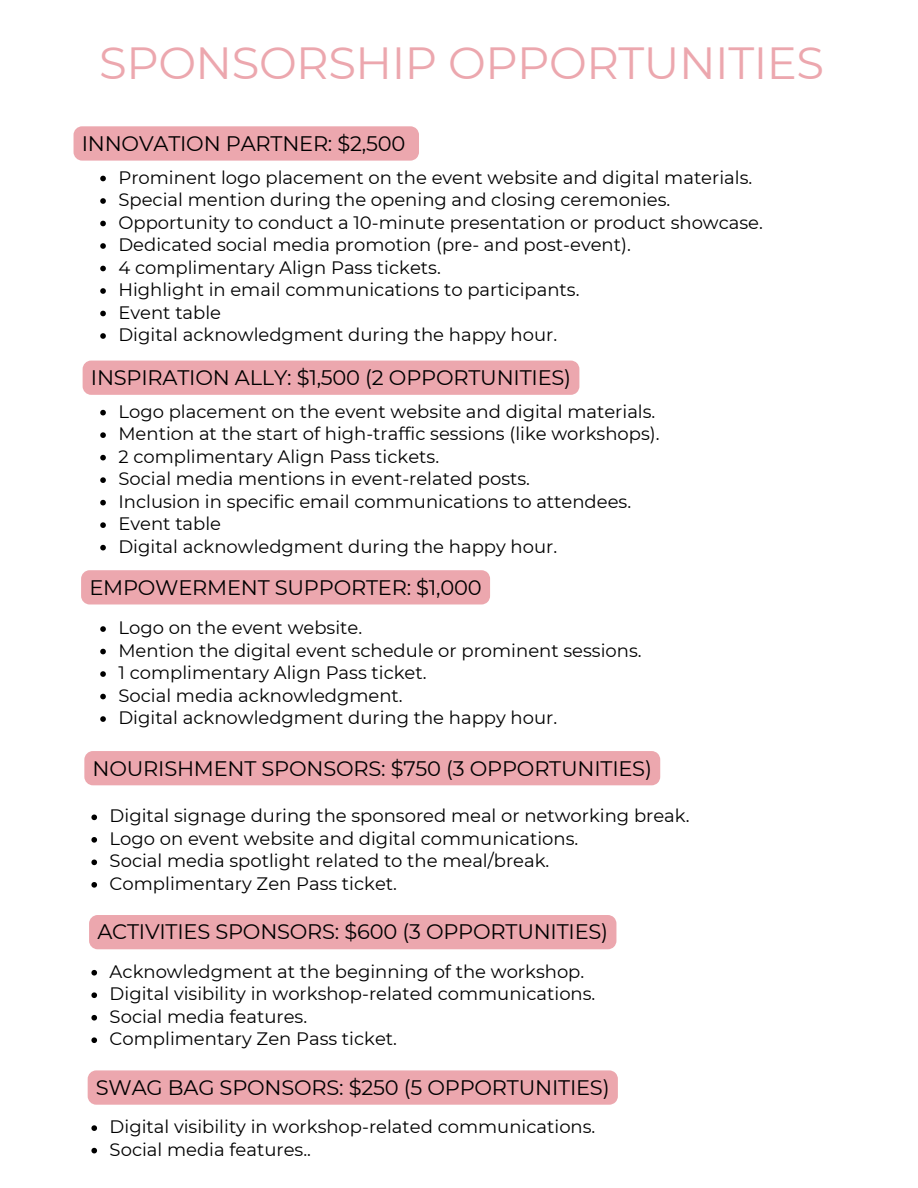
<style>
.page{position:relative;width:918px;height:1188px;background:#fff}
.page>*{position:absolute;margin:0;border:0;box-sizing:border-box;transform-origin:0 0}
.t1{font:45px "Montserrat";letter-spacing:-.01em;color:#eca7ae}
.t2{font:21px "Montserrat";letter-spacing:-.01em;color:#000}
.t3{font:18px "Montserrat";color:#000}
</style>
<div class="page">
<div style="left:74px;top:126px;width:345px;height:35px;background:#eca7ae"></div>
<div style="left:83px;top:361px;width:496px;height:34px;background:#eca7ae"></div>
<div style="left:81px;top:570px;width:409px;height:34px;background:#eca7ae"></div>
<svg style="left:100px;top:176px;width:6px;height:5px"></svg>
<svg style="left:100px;top:198px;width:6px;height:6px"></svg>
<svg style="left:100px;top:221px;width:6px;height:5px"></svg>
<svg style="left:100px;top:243px;width:6px;height:6px"></svg>
<svg style="left:100px;top:266px;width:6px;height:5px"></svg>
<svg style="left:100px;top:288px;width:6px;height:6px"></svg>
<svg style="left:100px;top:311px;width:6px;height:5px"></svg>
<svg style="left:100px;top:333px;width:6px;height:6px"></svg>
<svg style="left:100px;top:410px;width:6px;height:5px"></svg>
<svg style="left:100px;top:432px;width:6px;height:6px"></svg>
<svg style="left:100px;top:455px;width:6px;height:5px"></svg>
<svg style="left:100px;top:477px;width:6px;height:6px"></svg>
<svg style="left:100px;top:500px;width:6px;height:5px"></svg>
<svg style="left:100px;top:522px;width:6px;height:6px"></svg>
<svg style="left:100px;top:545px;width:6px;height:5px"></svg>
<svg style="left:100px;top:626px;width:6px;height:6px"></svg>
<svg style="left:100px;top:649px;width:6px;height:5px"></svg>
<svg style="left:100px;top:671px;width:6px;height:6px"></svg>
<svg style="left:100px;top:694px;width:6px;height:5px"></svg>
<svg style="left:100px;top:716px;width:6px;height:6px"></svg>
<div style="left:84px;top:751px;width:576px;height:34px;background:#eca7ae"></div>
<svg style="left:91px;top:815px;width:6px;height:5px"></svg>
<svg style="left:91px;top:837px;width:6px;height:6px"></svg>
<svg style="left:91px;top:860px;width:6px;height:5px"></svg>
<svg style="left:91px;top:882px;width:6px;height:6px"></svg>
<div style="left:89px;top:915px;width:527px;height:34px;background:#eca7ae"></div>
<svg style="left:91px;top:970px;width:6px;height:6px"></svg>
<svg style="left:91px;top:992px;width:6px;height:6px"></svg>
<svg style="left:91px;top:1015px;width:6px;height:6px"></svg>
<svg style="left:91px;top:1037px;width:6px;height:6px"></svg>
<div style="left:88px;top:1070px;width:530px;height:35px;background:#eca7ae"></div>
<svg style="left:91px;top:1125px;width:6px;height:6px"></svg>
<svg style="left:91px;top:1148px;width:6px;height:5px"></svg>
<p class="t1" style="left:99px;top:36px;width:726px">SPONSORSHIP OPPORTUNITIES</p>
<p class="t2" style="left:82px;top:130px;width:325px">INNOVATION PARTNER: $2,500</p>
<p class="t3" style="left:118px;top:166px;width:635px">Prominent logo placement on the event website and digital materials.</p>
<p class="t3" style="left:118px;top:189px;width:554px">Special mention during the opening and closing ceremonies.</p>
<p class="t3" style="left:118px;top:211px;width:646px">Opportunity to conduct a 10-minute presentation or product showcase.</p>
<p class="t3" style="left:118px;top:234px;width:514px">Dedicated social media promotion (pre- and post-event).</p>
<p class="t3" style="left:118px;top:256px;width:324px">4 complimentary Align Pass tickets.</p>
<p class="t3" style="left:118px;top:279px;width:463px">Highlight in email communications to participants.</p>
<p class="t3" style="left:118px;top:301px;width:104px">Event table</p>
<p class="t3" style="left:118px;top:324px;width:440px">Digital acknowledgment during the happy hour.</p>
<p class="t2" style="left:91px;top:365px;width:482px">INSPIRATION ALLY: $1,500 (2 OPPORTUNITIES)</p>
<p class="t3" style="left:118px;top:400px;width:538px">Logo placement on the event website and digital materials.</p>
<p class="t3" style="left:118px;top:423px;width:543px">Mention at the start of high-traffic sessions (like workshops).</p>
<p class="t3" style="left:118px;top:445px;width:322px">2 complimentary Align Pass tickets.</p>
<p class="t3" style="left:118px;top:468px;width:413px">Social media mentions in event-related posts.</p>
<p class="t3" style="left:118px;top:490px;width:514px">Inclusion in specific email communications to attendees.</p>
<p class="t3" style="left:118px;top:513px;width:104px">Event table</p>
<p class="t3" style="left:118px;top:535px;width:440px">Digital acknowledgment during the happy hour.</p>
<p class="t2" style="left:89px;top:574px;width:394px">EMPOWERMENT SUPPORTER: $1,000</p>
<p class="t3" style="left:118px;top:617px;width:245px">Logo on the event website.</p>
<p class="t3" style="left:118px;top:639px;width:525px">Mention the digital event schedule or prominent sessions.</p>
<p class="t3" style="left:118px;top:662px;width:310px">1 complimentary Align Pass ticket.</p>
<p class="t3" style="left:118px;top:684px;width:286px">Social media acknowledgment.</p>
<p class="t3" style="left:118px;top:707px;width:440px">Digital acknowledgment during the happy hour.</p>
<p class="t2" style="left:93px;top:755px;width:561px">NOURISHMENT SPONSORS: $750 (3 OPPORTUNITIES)</p>
<p class="t3" style="left:110px;top:805px;width:581px">Digital signage during the sponsored meal or networking break.</p>
<p class="t3" style="left:110px;top:827px;width:470px">Logo on event website and digital communications.</p>
<p class="t3" style="left:110px;top:850px;width:441px">Social media spotlight related to the meal/break.</p>
<p class="t3" style="left:110px;top:872px;width:289px">Complimentary Zen Pass ticket.</p>
<p class="t2" style="left:97px;top:919px;width:512px">ACTIVITIES SPONSORS: $600 (3 OPPORTUNITIES)</p>
<p class="t3" style="left:110px;top:960px;width:476px">Acknowledgment at the beginning of the workshop.</p>
<p class="t3" style="left:110px;top:983px;width:487px">Digital visibility in workshop-related communications.</p>
<p class="t3" style="left:110px;top:1005px;width:199px">Social media features.</p>
<p class="t3" style="left:110px;top:1028px;width:289px">Complimentary Zen Pass ticket.</p>
<p class="t2" style="left:96px;top:1075px;width:515px">SWAG BAG SPONSORS: $250 (5 OPPORTUNITIES)</p>
<p class="t3" style="left:110px;top:1116px;width:487px">Digital visibility in workshop-related communications.</p>
<p class="t3" style="left:110px;top:1138px;width:203px">Social media features..</p>
</div>
